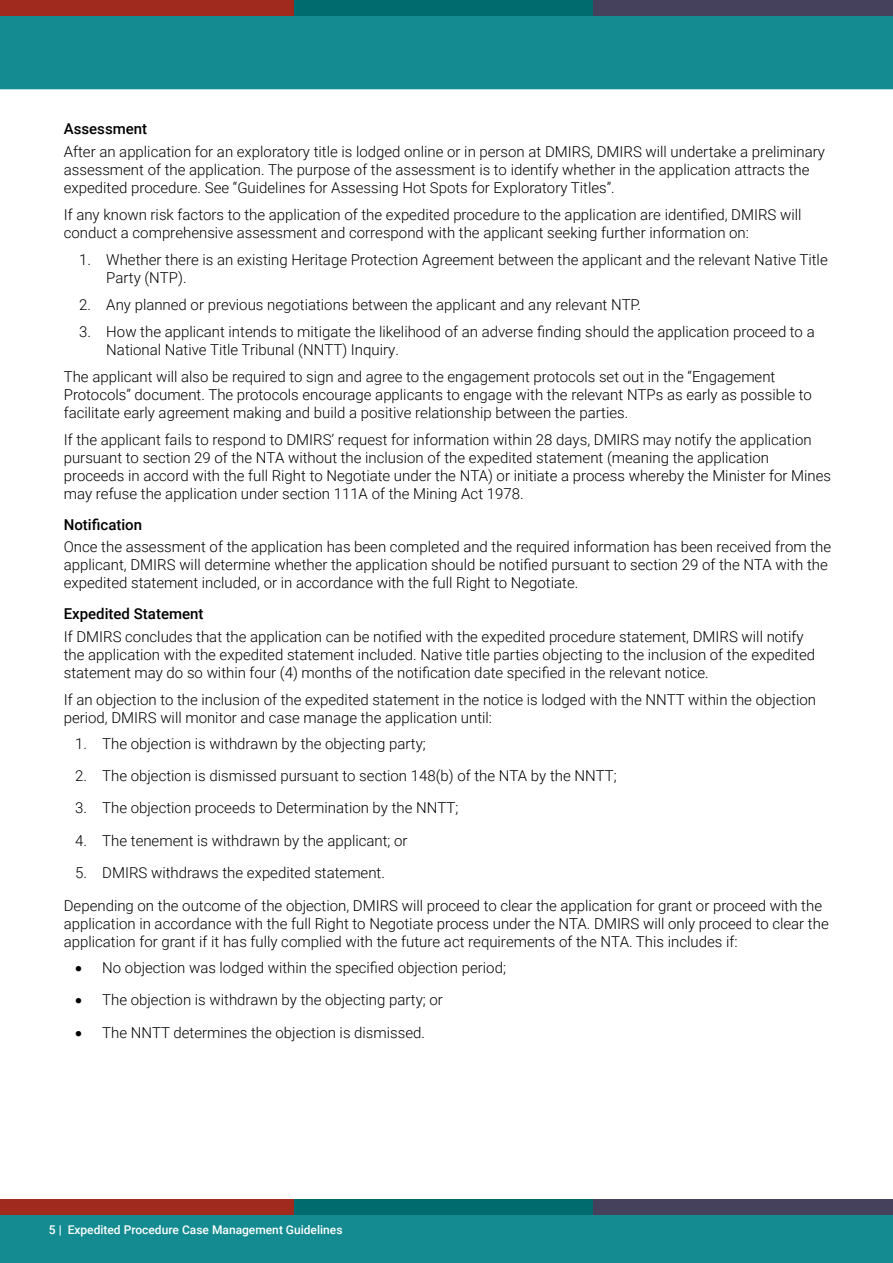
<style>
.page{position:relative;width:893px;height:1263px;background:#fff}
.page>*{position:absolute;margin:0;border:0;box-sizing:border-box;transform-origin:0 0}
.t1{font:300 15px/18px "Roboto";color:#000}
.t2{font:500 15px "Roboto";color:#000}
.t3{font:500 12px "Roboto";color:#fff}
</style>
<div class="page">
<div style="left:0;top:15px;width:893px;height:74px;background:#138b91"></div>
<div style="left:0;top:0;width:299px;height:15px;background:#a02a1d"></div>
<div style="left:295px;top:0;width:299px;height:15px;background:#006b6e"></div>
<div style="left:594px;top:0;width:299px;height:15px;background:#45415d"></div>
<div style="left:0;top:1214px;width:893px;height:49px;background:#138b91"></div>
<div style="left:0;top:1199px;width:299px;height:15px;background:#a02a1d"></div>
<div style="left:295px;top:1199px;width:299px;height:15px;background:#006b6e"></div>
<div style="left:594px;top:1199px;width:299px;height:15px;background:#45415d"></div>
<p class="t2" style="left:64px;top:118px;width:85px">Assessment</p>
<p class="t1" style="left:64px;top:142px;width:763px">After an application for an exploratory title is lodged online or in person at DMIRS, DMIRS will undertake a preliminary assessment of the application. The purpose of the assessment is to identify whether in the application attracts the expedited procedure. See “Guidelines for Assessing Hot Spots for Exploratory Titles”.</p>
<p class="t1" style="left:64px;top:205px;width:739px">If any known risk factors to the application of the expedited procedure to the application are identified, DMIRS will conduct a comprehensive assessment and correspond with the applicant seeking further information on:</p>
<p class="t1" style="left:106px;top:250px;width:723px;text-indent:-27px">1. Whether there is an existing Heritage Protection Agreement between the applicant and the relevant Native Title<br>Party (NTP).</p>
<p class="t1" style="left:79px;top:295px;width:563px">2. Any planned or previous negotiations between the applicant and any relevant NTP.</p>
<p class="t1" style="left:106px;top:322px;width:710px;text-indent:-27px">3. How the applicant intends to mitigate the likelihood of an adverse finding should the application proceed to a<br>National Native Title Tribunal (NNTT) Inquiry.</p>
<p class="t1" style="left:64px;top:367px;width:750px">The applicant will also be required to sign and agree to the engagement protocols set out in the “Engagement<br>Protocols” document. The protocols encourage applicants to engage with the relevant NTPs as early as possible to facilitate early agreement making and build a positive relationship between the parties.</p>
<p class="t1" style="left:64px;top:430px;width:769px">If the applicant fails to respond to DMIRS’ request for information within 28 days, DMIRS may notify the application pursuant to section 29 of the NTA without the inclusion of the expedited statement (meaning the application proceeds in accord with the full Right to Negotiate under the NTA) or initiate a process whereby the Minister for Mines may refuse the application under section 111A of the Mining Act 1978.</p>
<p class="t2" style="left:64px;top:514px;width:80px">Notification</p>
<p class="t1" style="left:64px;top:537px;width:769px">Once the assessment of the application has been completed and the required information has been received from the applicant, DMIRS will determine whether the application should be notified pursuant to section 29 of the NTA with the expedited statement included, or in accordance with the full Right to Negotiate.</p>
<p class="t2" style="left:64px;top:603px;width:141px">Expedited Statement</p>
<p class="t1" style="left:64px;top:627px;width:753px">If DMIRS concludes that the application can be notified with the expedited procedure statement, DMIRS will notify the application with the expedited statement included. Native title parties objecting to the inclusion of the expedited statement may do so within four (4) months of the notification date specified in the relevant notice.</p>
<p class="t1" style="left:64px;top:690px;width:754px">If an objection to the inclusion of the expedited statement in the notice is lodged with the NNTT within the objection period, DMIRS will monitor and case manage the application until:</p>
<p class="t1" style="left:75px;top:734px;width:352px">1. The objection is withdrawn by the objecting party;</p>
<p class="t1" style="left:75px;top:766px;width:543px">2. The objection is dismissed pursuant to section 148(b) of the NTA by the NNTT;</p>
<p class="t1" style="left:75px;top:798px;width:385px">3. The objection proceeds to Determination by the NNTT;</p>
<p class="t1" style="left:75px;top:831px;width:334px">4. The tenement is withdrawn by the applicant; or</p>
<p class="t1" style="left:75px;top:863px;width:311px">5. DMIRS withdraws the expedited statement.</p>
<p class="t1" style="left:64px;top:896px;width:766px">Depending on the outcome of the objection, DMIRS will proceed to clear the application for grant or proceed with the application in accordance with the full Right to Negotiate process under the NTA. DMIRS will only proceed to clear the application for grant if it has fully complied with the future act requirements of the NTA. This includes if:</p>
<p class="t1" style="left:75px;top:958px;width:432px">• No objection was lodged within the specified objection period;</p>
<p class="t1" style="left:75px;top:990px;width:369px">• The objection is withdrawn by the objecting party; or</p>
<p class="t1" style="left:75px;top:1023px;width:351px">• The NNTT determines the objection is dismissed.</p>
<p class="t3" style="left:49px;top:1221px;width:295px">5 | Expedited Procedure Case Management Guidelines</p>
</div>
